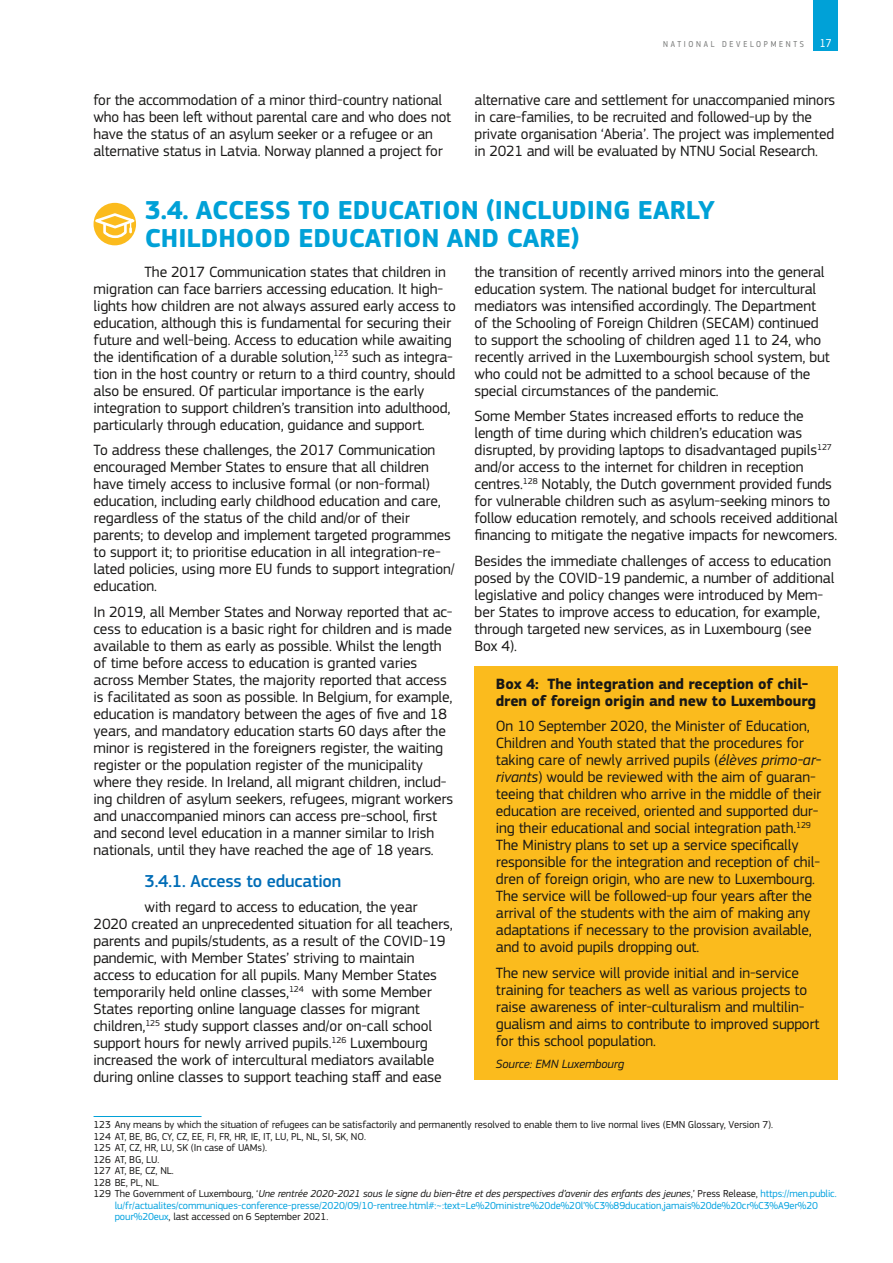
<style>
.page{position:relative;width:893px;height:1263px;background:#fff}
.page>*{position:absolute;margin:0;border:0;box-sizing:border-box;transform-origin:0 0}
.t1{font:700 27px/28.3px "EC Square Sans Pro";color:#00a1d7}
.t2{font:500 18px "EC Square Sans Pro";letter-spacing:-.01em;color:#006db7}
.t3{font:15.45px/17px "EC Square Sans Pro";letter-spacing:-.01em;color:#181716}
.t4{font:700 15.45px/17px "EC Square Sans Pro";letter-spacing:-.01em;color:#181716}
.t5{font:italic 12.45px "EC Square Sans Pro";letter-spacing:-.01em;color:#181716}
.t6{font:12px "EC Square Sans Cond Pro";color:#fff}
.t7{font:10.5px "EC Square Sans Pro";letter-spacing:-.01em;color:#181716}
.t8{font:italic 10.5px "EC Square Sans Pro";letter-spacing:-.01em;color:#181716}
.t9{font:10.5px "EC Square Sans Pro";letter-spacing:-.01em;color:#00a1df}
.t10{font:9px "EC Square Sans Cond Pro";letter-spacing:.3em;color:#7a7b7a}
.s1{font-style:italic}
.s2{font-style:normal}
.s3{font-style:normal;color:#00a1df}
.s4{color:#00a1df}
</style>
<div class="page">
<div style="left:814px;top:0;width:24px;height:51px;background:#00a1d7"></div>
<hr style="left:94px;top:1116px;width:108px;height:1px;background:#00a1d7">
<div style="left:475px;top:667px;width:363px;height:51px;background:#fbbb1d"></div>
<div style="left:475px;top:709px;width:363px;height:256px;background:#fbbb1d"></div>
<div style="left:475px;top:955px;width:363px;height:103px;background:#fbbb1d"></div>
<div style="left:475px;top:1048px;width:363px;height:31px;background:#fbbb1d"></div>
<div style="left:94px;top:203px;width:42px;height:42px;background:#fbbb1d;border-radius:50%"></div>
<svg style="left:94px;top:212px;width:42px;height:27px"></svg>
<p class="t10" style="left:663px;top:39px;width:142px">NATIONAL DEVELOPMENTS</p>
<p class="t6" style="left:820px;top:36px;width:13px">17</p>
<p class="t3" style="left:94px;top:92px;width:359px">for the accommodation of a minor third-country national who has been left without parental care and who does not have the status of an asylum seeker or a refugee or an alternative status in Latvia. Norway planned a project for</p>
<p class="t3" style="left:475px;top:92px;width:362px">alternative care and settlement for unaccompanied minors in care-families, to be recruited and followed-up by the private organisation ‘Aberia’. The project was implemented in 2021 and will be evaluated by NTNU Social Research.</p>
<h1 class="t1" style="left:145px;top:196px;width:572px">3.4. ACCESS TO EDUCATION (INCLUDING EARLY<br>CHILDHOOD EDUCATION AND CARE)</h1>
<p class="t3" style="left:94px;top:263px;width:364px;text-indent:51px">The 2017 Communication states that children in migration can face barriers accessing education. It high&shy;lights how children are not always assured early access to education, although this is fundamental for securing their future and well-being. Access to education while awaiting the identification of a durable solution,<sup>123</sup> such as integra&shy;tion in the host country or return to a third country, should also be ensured. Of particular importance is the early integration to support children’s transition into adulthood, particularly through education, guidance and support.</p>
<p class="t3" style="left:94px;top:442px;width:363px">To address these challenges, the 2017 Communication encouraged Member States to ensure that all children have timely access to inclusive formal (or non-formal) education, including early childhood education and care, regardless of the status of the child and/or of their parents; to develop and implement targeted programmes to support it; to prioritise education in all integration-re&shy;lated policies, using more EU funds to support integration/ education.</p>
<p class="t3" style="left:94px;top:603px;width:361px">In 2019, all Member States and Norway reported that ac&shy;cess to education is a basic right for children and is made available to them as early as possible. Whilst the length of time before access to education is granted varies across Member States, the majority reported that access is facilitated as soon as possible. In Belgium, for example, education is mandatory between the ages of five and 18 years, and mandatory education starts 60 days after the minor is registered in the foreigners register, the waiting register or the population register of the municipality where they reside. In Ireland, all migrant children, includ&shy;ing children of asylum seekers, refugees, migrant workers and unaccompanied minors can access pre-school, first and second level education in a manner similar to Irish nationals, until they have reached the age of 18 years.</p>
<p class="t2" style="left:145px;top:870px;width:198px">3.4.1. Access to education</p>
<p class="t3" style="left:94px;top:899px;width:361px;text-indent:51px">with regard to access to education, the year 2020 created an unprecedented situation for all teachers, parents and pupils/students, as a result of the COVID-19 pandemic, with Member States’ striving to maintain access to education for all pupils. Many Member States temporarily held online classes,<sup>124</sup> with some Member States reporting online language classes for migrant children,<sup>125</sup> study support classes and/or on-call school support hours for newly arrived pupils.<sup>126</sup> Luxembourg increased the work of intercultural mediators available during online classes to support teaching staff and ease</p>
<p class="t3" style="left:475px;top:263px;width:357px">the transition of recently arrived minors into the general education system. The national budget for intercultural mediators was intensified accordingly. The Department of the Schooling of Foreign Children (SECAM) continued to support the schooling of children aged 11 to 24, who recently arrived in the Luxembourgish school system, but who could not be admitted to a school because of the special circumstances of the pandemic.</p>
<p class="t3" style="left:475px;top:408px;width:365px">Some Member States increased efforts to reduce the length of time during which children’s education was disrupted, by providing laptops to disadvantaged pupils<sup>127 </sup>and/or access to the internet for children in reception centres.<sup>128</sup> Notably, the Dutch government provided funds for vulnerable children such as asylum-seeking minors to follow education remotely, and schools received additional financing to mitigate the negative impacts for newcomers.</p>
<p class="t3" style="left:475px;top:552px;width:361px">Besides the immediate challenges of access to education posed by the COVID-19 pandemic, a number of additional legislative and policy changes were introduced by Mem&shy;ber States to improve access to education, for example, through targeted new services, as in Luxembourg (see Box 4).</p>
<p class="t4" style="left:496px;top:676px;width:322px">Box 4: The integration and reception of chil&shy;dren of foreign origin and new to Luxembourg</p>
<p class="t3" style="left:496px;top:718px;width:327px">On 10 September 2020, the Minister of Education, Children and Youth stated that the procedures for taking care of newly arrived pupils (<span class="s1">élèves primo-ar&shy;rivants</span>) would be reviewed with the aim of guaran&shy;teeing that children who arrive in the middle of their education are received, oriented and supported dur&shy;ing their educational and social integration path.<sup>129<br></sup>The Ministry plans to set up a service specifically responsible for the integration and reception of chil&shy;dren of foreign origin, who are new to Luxembourg.<br>The service will be followed-up four years after the arrival of the students with the aim of making any adaptations if necessary to the provision available, and to avoid pupils dropping out.</p>
<p class="t3" style="left:496px;top:964px;width:325px">The new service will provide initial and in-service training for teachers as well as various projects to raise awareness of inter-culturalism and multilin&shy;gualism and aims to contribute to improved support for this school population.</p>
<p class="t5" style="left:496px;top:1056px;width:130px">Source: EMN Luxembourg</p>
<p class="t7" style="left:94px;top:1118px;width:681px">123 Any means by which the situation of refugees can be satisfactorily and permanently resolved to enable them to live normal lives (EMN Glossary, Version 7).</p>
<p class="t7" style="left:94px;top:1130px;width:274px">124 AT, BE, BG, CY, CZ, EE, FI, FR, HR, IE, IT, LU, PL, NL, SI, SK, NO.</p>
<p class="t7" style="left:94px;top:1141px;width:175px">125 AT, CZ, HR, LU, SK (In case of UAMs).</p>
<p class="t7" style="left:94px;top:1153px;width:67px">126 AT, BG, LU.</p>
<p class="t7" style="left:94px;top:1165px;width:82px">127 AT, BE, CZ, NL.</p>
<p class="t7" style="left:94px;top:1176px;width:67px">128 BE, PL, NL.</p>
<p class="t8" style="left:94px;top:1188px;width:745px"><span class="s2">129 The Government of Luxembourg, ‘</span>Une rentrée 2020-2021 sous le signe du bien-être et des perspectives d’avenir des enfants des jeunes<span class="s2">,’ Press Release,</span> <span class="s3">https://men.public.</span></p>
<p class="t9" style="left:115px;top:1199px;width:705px">lu/fr/actualites/communiques-conference-presse/2020/09/10-rentree.html#:~:text=Le%20ministre%20de%20l’%C3%89ducation,jamais%20de%20cr%C3%A9er%20</p>
<p class="t7" style="left:115px;top:1211px;width:215px"><span class="s4">pour%20eux</span>, last accessed on 6 September 2021.</p>
</div>
